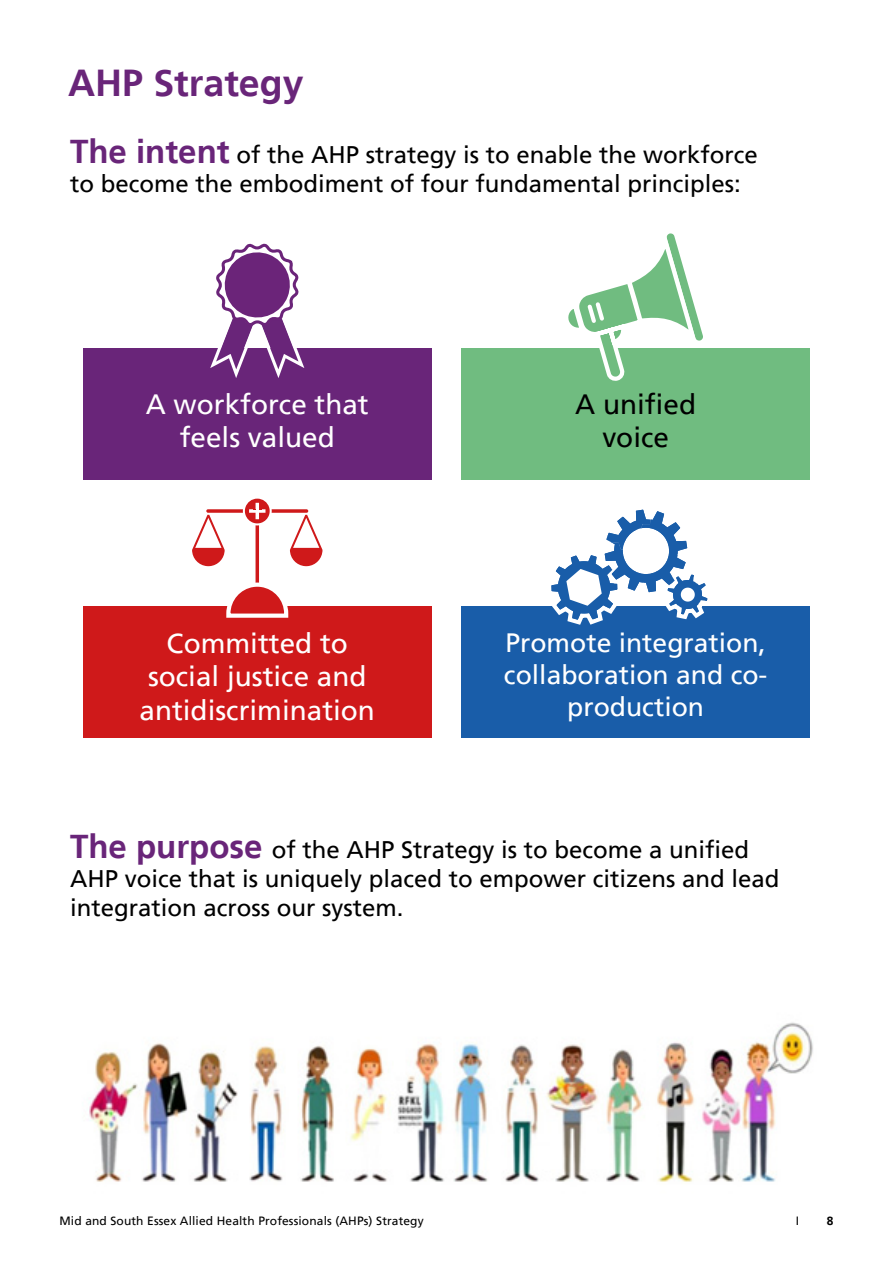
<style>
.page{position:relative;width:893px;height:1263px;background:#fff}
.page>*{position:absolute;margin:0;border:0;box-sizing:border-box;transform-origin:0 0}
.t1{font:700 37.5px "Frutiger";color:#692579}
.t2{font:27.9px/33.5px "Frutiger";color:#fff;text-align:center}
.t3{font:27.9px/33.5px "Frutiger";color:#000;text-align:center}
.t4{font:26.55px/31.8px "Frutiger";color:#fff;text-align:center}
.t5{font:24px/28.8px "Frutiger";color:#000}
.t6{font:12px "Frutiger";letter-spacing:.01em;color:#000}
.t7{font:700 12px "Frutiger";color:#000}
.s1{font-weight:700;font-size:33px;color:#692579}
</style>
<div class="page">
<img style="left:89px;top:1022px;width:724px;height:160px">
<div style="left:461px;top:607px;width:349px;height:131px;background:#195da9"></div>
<div style="left:83px;top:607px;width:349px;height:131px;background:#cf191a"></div>
<div style="left:83px;top:349px;width:349px;height:131px;background:#692579"></div>
<div style="left:461px;top:349px;width:349px;height:131px;background:#70bc80"></div>
<svg style="left:192px;top:499px;width:130px;height:119px"></svg>
<svg style="left:210px;top:244px;width:94px;height:134px"></svg>
<svg style="left:544px;top:233px;width:171px;height:392px"></svg>
<h1 class="t1" style="left:68px;top:61px;width:237px">AHP Strategy</h1>
<p class="t5" style="left:70px;top:141px;width:689px"><span class="s1">The intent</span> of the AHP strategy is to enable the workforce to become the embodiment of four fundamental principles:</p>
<p class="t2" style="left:146px;top:387px;width:225px">A workforce that feels valued</p>
<p class="t3" style="left:575px;top:387px;width:122px">A unified voice</p>
<p class="t2" style="left:140px;top:627px;width:237px">Committed to social justice and antidiscrimination</p>
<p class="t4" style="left:504px;top:627px;width:265px">Promote integration, collaboration and co&shy;production</p>
<p class="t5" style="left:70px;top:835px;width:711px"><span class="s1">The purpose</span> of the AHP Strategy is to become a unified<br>AHP voice that is uniquely placed to empower citizens and lead integration across our system.</p>
<p class="t6" style="left:60px;top:1214px;width:366px">Mid and South Essex Allied Health Professionals (AHPs) Strategy</p>
<p class="t6" style="left:796px;top:1214px;width:5px">I</p>
<p class="t7" style="left:827px;top:1214px;width:8px">8</p>
</div>
